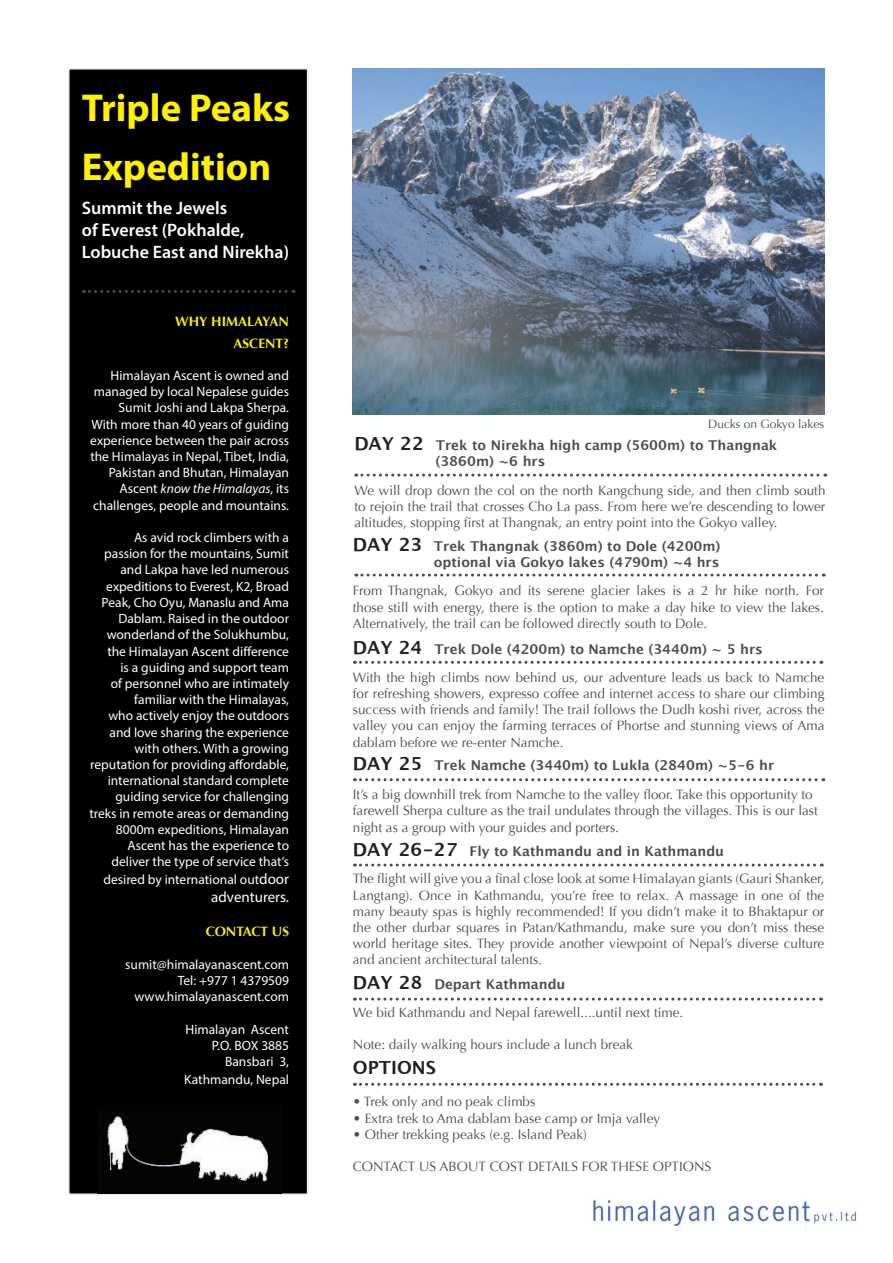
<style>
.page{position:relative;width:893px;height:1263px;background:#fff}
.page>*{position:absolute;margin:0;border:0;box-sizing:border-box;transform-origin:0 0}
.t1{font:700 39px/58.5px "Myriad Pro";color:#fff101}
.t2{font:600 18px/21.6px "Myriad Pro";color:#fff}
.t3{font:700 18px "Lucida Grande";color:#231f20}
.t4{font:15px "Myriad Pro";color:#fff}
.t5{font:13.5px/16.2px "Optima";color:#4b4c4d;text-align:justify}
.t6{font:13.5px/16.2px "Myriad Pro";color:#fff;text-align:right}
.t7{font:700 13.5px/16.2px "Lucida Grande";color:#4b4c4d;text-align:right}
.t8{font:700 13.5px/21.6px "Optima";color:#fff101;text-align:right}
.t9{font:12px "Optima";color:#4b4c4d}
.s1{font-style:italic}
.s2{font-size:15px}
.s3{font-size:18px;color:#231f20}
</style>
<div class="page">
<div style="left:68px;top:68px;width:240px;height:1127px;background:#000;border:2px solid #ececee"></div>
<img style="left:97px;top:1114px;width:184px;height:79px">
<img style="left:593px;top:1200px;width:263px;height:26px">
<svg style="left:83px;top:290px;width:211px;height:3px"></svg>
<svg style="left:354px;top:661px;width:468px;height:3px"></svg>
<svg style="left:354px;top:778px;width:470px;height:3px"></svg>
<svg style="left:354px;top:863px;width:468px;height:3px"></svg>
<svg style="left:354px;top:998px;width:467px;height:3px"></svg>
<svg style="left:354px;top:1083px;width:467px;height:3px"></svg>
<svg style="left:356px;top:574px;width:468px;height:3px"></svg>
<svg style="left:356px;top:474px;width:470px;height:3px"></svg>
<img style="left:353px;top:68px;width:472px;height:346px">
<h1 class="t1" style="left:82px;top:77px;width:210px">Triple Peaks<br>Expedition</h1>
<h2 class="t2" style="left:82px;top:197px;width:209px">Summit the Jewels<br>of Everest (Pokhalde,<br>Lobuche East and Nirekha)</h2>
<p class="t8" style="left:175px;top:311px;width:115px">WHY HIMALAYAN<br>ASCENT?</p>
<p class="t6" style="left:90px;top:367px;width:200px">Himalayan Ascent is owned and managed by local Nepalese guides<br>Sumit Joshi and Lakpa Sherpa.<br>With more than 40 years of guiding experience between the pair across the Himalayas in Nepal, Tibet, India,<br>Pakistan and Bhutan, Himalayan<br>Ascent <span class="s1">know the Himalayas</span>, its challenges, people and mountains.</p>
<p class="t6" style="left:89px;top:529px;width:201px">As avid rock climbers with a passion for the mountains, Sumit and Lakpa have led numerous expeditions to Everest, K2, Broad<br>Peak, Cho Oyu, Manaslu and Ama<br>Dablam. Raised in the outdoor wonderland of the Solukhumbu, the Himalayan Ascent difference<br>is a guiding and support team<br>of personnel who are intimately familiar with the Himalayas,<br>who actively enjoy the outdoors and love sharing the experience with others. With a growing reputation for providing affordable, international standard complete guiding service for challenging treks in remote areas or demanding<br>8000m expeditions, Himalayan<br>Ascent has the experience to deliver the type of service that’s</p>
<p class="t6" style="left:103px;top:871px;width:187px">desired by international out<span class="s2">door</span></p>
<p class="t4" style="left:211px;top:888px;width:79px">adventurers.</p>
<p class="t8" style="left:206px;top:921px;width:85px">CONTACT US</p>
<p class="t6" style="left:125px;top:956px;width:165px">sumit@himalayanascent.com<br>Tel: +977 1 4379509 www.himalayanascent.com</p>
<p class="t6" style="left:185px;top:1021px;width:105px">Himalayan Ascent<br>P.O. BOX 3885<br>Bansbari 3,</p>
<p class="t6" style="left:184px;top:1071px;width:106px">Kathmandu, Nepal</p>
<p class="t9" style="left:708px;top:417px;width:118px">Ducks on Gokyo lakes</p>
<p class="t7" style="left:435px;top:437px;width:344px;text-align:left;text-indent:-81px"><span class="s3">Day 22</span> Trek to Nirekha high camp (5600m) to Thangnak (3860m) ~6 hrs</p>
<p class="t5" style="left:354px;top:482px;width:473px">We will drop down the col on the north Kangchung side, and then climb south to rejoin the trail that crosses Cho La pass. From here we’re descending to lower altitudes, stopping first at Thangnak, an entry point into the Gokyo valley.</p>
<p class="t7" style="left:353px;top:538px;width:369px"><span class="s3">Day 23</span> Trek Thangnak (3860m) to Dole (4200m) optional via Gokyo lakes (4790m) ~4 hrs</p>
<p class="t5" style="left:353px;top:583px;width:473px">From Thangnak, Gokyo and its serene glacier lakes is a 2 hr hike north. For those still with energy, there is the option to make a day hike to view the lakes.<br>Alternatively, the trail can be followed directly south to Dole.</p>
<p class="t7" style="left:353px;top:640px;width:411px"><span class="s3">Day 24</span> Trek Dole (4200m) to Namche (3440m) ~ 5 hrs</p>
<p class="t5" style="left:353px;top:669px;width:473px">With the high climbs now behind us, our adventure leads us back to Namche for refreshing showers, expresso coffee and internet access to share our climbing success with friends and family! The trail follows the Dudh koshi river, across the valley you can enjoy the farming terraces of Phortse and stunning views of Ama dablam before we re-enter Namche.</p>
<p class="t7" style="left:353px;top:757px;width:423px"><span class="s3">Day 25</span> Trek Namche (3440m) to Lukla (2840m) ~5-6 hr</p>
<p class="t5" style="left:353px;top:787px;width:466px;text-align:left">It’s a big downhill trek from Namche to the valley floor. Take this opportunity to farewell Sherpa culture as the trail undulates through the villages. This is our last night as a group with your guides and porters.</p>
<p class="t7" style="left:353px;top:843px;width:373px"><span class="s3">Day 26-27</span> Fly to Kathmandu and in Kathmandu</p>
<p class="t5" style="left:353px;top:871px;width:473px">The flight will give you a final close look at some Himalayan giants (Gauri Shanker, Langtang). Once in Kathmandu, you’re free to relax. A massage in one of the many beauty spas is highly recommended! If you didn’t make it to Bhaktapur or the other durbar squares in Patan/Kathmandu, make sure you don’t miss these world heritage sites. They provide another viewpoint of Nepal’s diverse culture and ancient architectural talents.</p>
<p class="t7" style="left:353px;top:976px;width:214px"><span class="s3">Day 28</span> Depart Kathmandu</p>
<p class="t5" style="left:353px;top:1004px;width:332px">We bid Kathmandu and Nepal farewell....until next time.</p>
<p class="t5" style="left:353px;top:1036px;width:282px">Note: daily walking hours include a lunch break</p>
<h2 class="t3" style="left:353px;top:1053px;width:83px">OPTIONS</h2>
<p class="t5" style="left:353px;top:1094px;width:184px">• Trek only and no peak climbs</p>
<p class="t5" style="left:353px;top:1110px;width:309px">• Extra trek to Ama dablam base camp or Imja valley</p>
<p class="t5" style="left:353px;top:1126px;width:236px">• Other trekking peaks (e.g. Island Peak)</p>
<p class="t5" style="left:353px;top:1158px;width:360px">CONTACT US ABOUT COST DETAILS FOR THESE OPTIONS</p>
</div>
